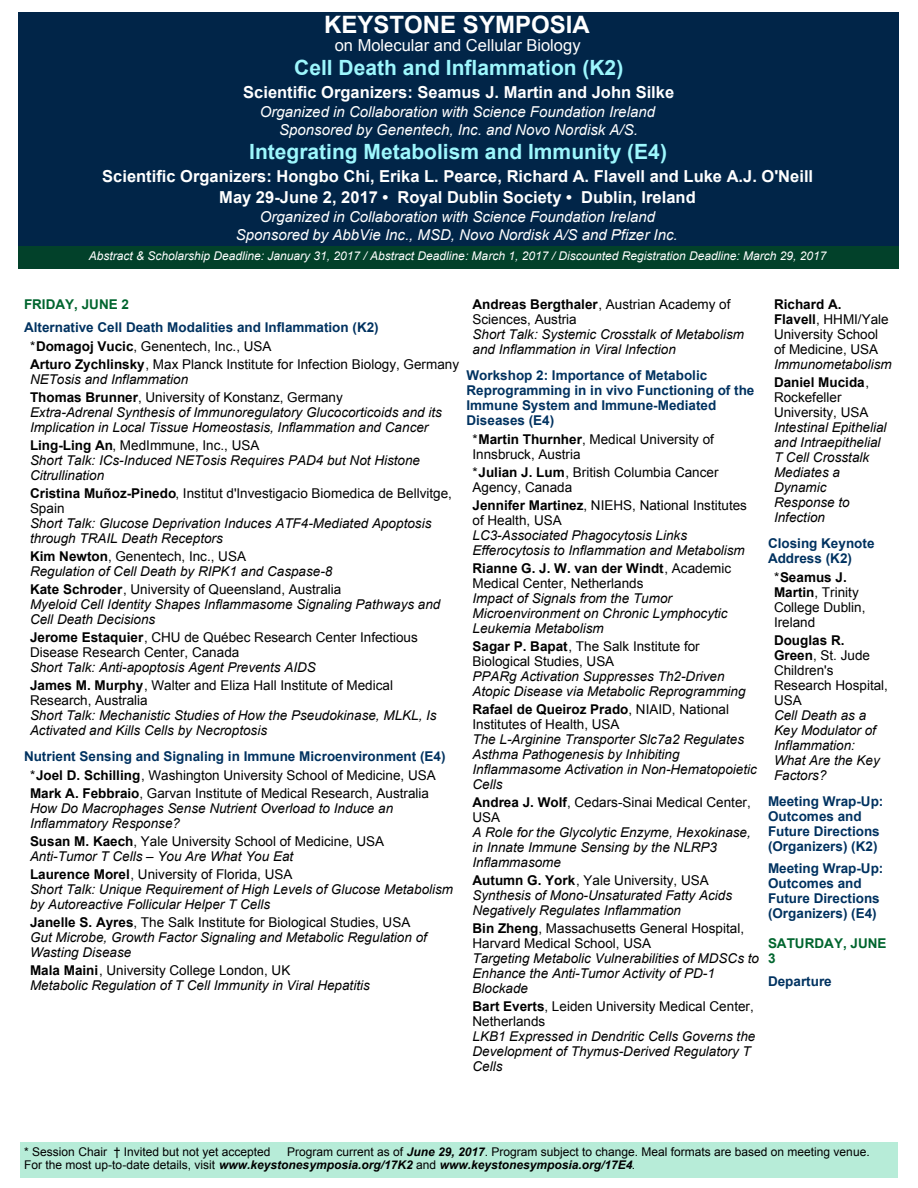
<style>
.page{position:relative;width:918px;height:1188px;background:#fff}
.page>*{position:absolute;margin:0;border:0;box-sizing:border-box;transform-origin:0 0}
.t1{font:700 24px "Arial";color:#fff}
.t2{font:700 21px "Arial";color:#9df7fd}
.t3{font:700 16.5px/21px "Arial";color:#fff;text-align:center}
.t4{font:16.5px "Arial";color:#fff}
.t5{font:italic 15px/18px "Arial";color:#fff;text-align:center}
.t6{font:italic 13.5px/15px "Arial";color:#000}
.t7{font:13.5px/15px "Arial";color:#000}
.t8{font:700 13.5px/15px "Arial";color:#003260}
.t9{font:700 13.5px/15px "Arial";color:#00652e}
.t10{font:12px/13.5px "Arial";color:#000}
.t11{font:italic 12px "Arial";color:#fff}
.s1{font-weight:700}
.s2{font-weight:700;font-style:normal}
.s3{font-style:normal}
.s4{font-weight:400;color:#000}
.s5{color:#000}
.s6{font-style:italic}
.s7{font-weight:700;font-style:italic}
</style>
<div class="page">
<div style="left:20px;top:1142px;width:877px;height:36px;background:#b7ecd8"></div>
<div style="left:18px;top:12px;width:881px;height:234px;background:#012548"></div>
<div style="left:18px;top:246px;width:881px;height:22px;background:#02412a"></div>
<h1 class="t1" style="left:324px;top:16px;width:267px">KEYSTONE SYMPOSIA</h1>
<p class="t4" style="left:335px;top:39px;width:247px">on Molecular and Cellular Biology</p>
<h2 class="t2" style="left:294px;top:60px;width:331px">Cell Death and Inflammation (K2)</h2>
<p class="t3" style="left:243px;top:83px;width:432px">Scientific Organizers: Seamus J. Martin and John Silke</p>
<p class="t5" style="left:260px;top:104px;width:397px">Organized in Collaboration with Science Foundation Ireland<br>Sponsored by Genentech, Inc. and Novo Nordisk A/S.</p>
<h2 class="t2" style="left:249px;top:144px;width:419px">Integrating Metabolism and Immunity (E4)</h2>
<p class="t3" style="left:102px;top:167px;width:712px">Scientific Organizers: Hongbo Chi, Erika L. Pearce, Richard A. Flavell and Luke A.J. O'Neill<br>May 29-June 2, 2017 • Royal Dublin Society • Dublin, Ireland</p>
<p class="t5" style="left:236px;top:209px;width:443px">Organized in Collaboration with Science Foundation Ireland<br>Sponsored by AbbVie Inc., MSD, Novo Nordisk A/S and Pfizer Inc.</p>
<p class="t11" style="left:89px;top:251px;width:739px">Abstract &amp; Scholarship Deadline: January 31, 2017 / Abstract Deadline: March 1, 2017 / Discounted Registration Deadline: March 29, 2017</p>
<p class="t7" style="left:472px;top:298px;width:260px"><span class="s1">Andreas Bergthaler</span>, Austrian Academy of<br>Sciences, Austria</p>
<p class="t6" style="left:472px;top:328px;width:273px">Short Talk: Systemic Crosstalk of Metabolism and Inflammation in Viral Infection</p>
<p class="t8" style="left:466px;top:369px;width:289px">Workshop 2: Importance of Metabolic<br>Reprogramming in in vivo Functioning of the<br>Immune System and Immune-Mediated<br>Diseases (E4)</p>
<p class="t7" style="left:472px;top:433px;width:243px">*<span class="s1">Martin Thurnher</span>, Medical University of<br>Innsbruck, Austria</p>
<p class="t7" style="left:472px;top:466px;width:248px">*<span class="s1">Julian J. Lum</span>, British Columbia Cancer<br>Agency, Canada</p>
<p class="t7" style="left:472px;top:499px;width:276px"><span class="s1">Jennifer Martinez</span>, NIEHS, National Institutes of Health, USA</p>
<p class="t6" style="left:472px;top:529px;width:274px">LC3-Associated Phagocytosis Links<br>Efferocytosis to Inflammation and Metabolism</p>
<p class="t7" style="left:472px;top:562px;width:260px"><span class="s1">Rianne G. J. W. van der Windt</span>, Academic<br>Medical Center, Netherlands</p>
<p class="t6" style="left:472px;top:592px;width:257px">Impact of Signals from the Tumor<br>Microenvironment on Chronic Lymphocytic<br>Leukemia Metabolism</p>
<p class="t7" style="left:472px;top:640px;width:229px"><span class="s1">Sagar P. Bapat</span>, The Salk Institute for<br>Biological Studies, USA</p>
<p class="t6" style="left:472px;top:670px;width:275px">PPARg Activation Suppresses Th2-Driven<br>Atopic Disease via Metabolic Reprogramming</p>
<p class="t7" style="left:472px;top:703px;width:258px"><span class="s1">Rafael de Queiroz Prado</span>, NIAID, National<br>Institutes of Health, USA</p>
<p class="t6" style="left:472px;top:733px;width:286px">The L-Arginine Transporter Slc7a2 Regulates Asthma Pathogenesis by Inhibiting Inflammasome Activation in Non-Hematopoietic Cells</p>
<p class="t7" style="left:472px;top:796px;width:280px"><span class="s1">Andrea J. Wolf</span>, Cedars-Sinai Medical Center,<br>USA</p>
<p class="t6" style="left:472px;top:826px;width:280px">A Role for the Glycolytic Enzyme, Hexokinase, in Innate Immune Sensing by the NLRP3<br>Inflammasome</p>
<p class="t6" style="left:472px;top:874px;width:261px"><span class="s2">Autumn G. York</span><span class="s3">, Yale University, USA<br></span>Synthesis of Mono-Unsaturated Fatty Acids<br>Negatively Regulates Inflammation</p>
<p class="t7" style="left:472px;top:922px;width:273px"><span class="s1">Bin Zheng</span>, Massachusetts General Hospital,<br>Harvard Medical School, USA</p>
<p class="t6" style="left:472px;top:952px;width:288px">Targeting Metabolic Vulnerabilities of MDSCs to<br>Enhance the Anti-Tumor Activity of PD-1<br>Blockade</p>
<p class="t7" style="left:472px;top:1000px;width:283px"><span class="s1">Bart Everts</span>, Leiden University Medical Center,<br>Netherlands</p>
<p class="t6" style="left:472px;top:1030px;width:284px">LKB1 Expressed in Dendritic Cells Governs the<br>Development of Thymus-Derived Regulatory T<br>Cells</p>
<p class="t9" style="left:24px;top:298px;width:107px">FRIDAY, JUNE 2</p>
<p class="t8" style="left:30px;top:318px;width:350px;line-height:19.5px;text-indent:-6px">Alternative Cell Death Modalities and Inflammation (K2) <span class="s4">*</span><span class="s5">Domagoj Vucic</span><span class="s4">, Genentech, Inc., USA</span></p>
<p class="t7" style="left:30px;top:358px;width:431px"><span class="s1">Arturo Zychlinsky</span>, Max Planck Institute for Infection Biology, Germany<br><span class="s6">NETosis and Inflammation</span></p>
<p class="t6" style="left:30px;top:391px;width:413px"><span class="s2">Thomas Brunner</span><span class="s3">, University of Konstanz, Germany<br></span>Extra-Adrenal Synthesis of Immunoregulatory Glucocorticoids and its<br>Implication in Local Tissue Homeostasis, Inflammation and Cancer</p>
<p class="t6" style="left:30px;top:439px;width:392px"><span class="s2">Ling-Ling An</span><span class="s3">, MedImmune, Inc., USA<br></span>Short Talk: ICs-Induced NETosis Requires PAD4 but Not Histone<br>Citrullination</p>
<p class="t7" style="left:30px;top:487px;width:423px"><span class="s1">Cristina Muñoz-Pinedo</span>, Institut d'Investigacio Biomedica de Bellvitge,<br>Spain</p>
<p class="t6" style="left:30px;top:517px;width:403px">Short Talk: Glucose Deprivation Induces ATF4-Mediated Apoptosis through TRAIL Death Receptors</p>
<p class="t6" style="left:30px;top:550px;width:304px"><span class="s2">Kim Newton</span><span class="s3">, Genentech, Inc., USA<br></span>Regulation of Cell Death by RIPK1 and Caspase-8</p>
<p class="t6" style="left:30px;top:583px;width:412px"><span class="s2">Kate Schroder</span><span class="s3">, University of Queensland, Australia<br></span>Myeloid Cell Identity Shapes Inflammasome Signaling Pathways and<br>Cell Death Decisions</p>
<p class="t7" style="left:30px;top:631px;width:389px"><span class="s1">Jerome Estaquier</span>, CHU de Québec Research Center Infectious<br>Disease Research Center, Canada</p>
<p class="t6" style="left:30px;top:659px;width:365px;line-height:18px">Short Talk: Anti-apoptosis Agent Prevents AIDS<br><span class="s2">James M. Murphy</span><span class="s3">, Walter and Eliza Hall Institute of Medical</span></p>
<p class="t7" style="left:30px;top:694px;width:119px">Research, Australia</p>
<p class="t6" style="left:30px;top:709px;width:408px">Short Talk: Mechanistic Studies of How the Pseudokinase, MLKL, Is<br>Activated and Kills Cells by Necroptosis</p>
<p class="t8" style="left:24px;top:747px;width:423px;line-height:19.5px;text-align:center">Nutrient Sensing and Signaling in Immune Microenvironment (E4) <span class="s4">*</span><span class="s5">Joel D. Schilling</span><span class="s4">, Washington University School of Medicine, USA</span></p>
<p class="t6" style="left:30px;top:787px;width:401px"><span class="s2">Mark A. Febbraio</span><span class="s3">, Garvan Institute of Medical Research, Australia<br></span>How Do Macrophages Sense Nutrient Overload to Induce an<br>Inflammatory Response?</p>
<p class="t7" style="left:30px;top:835px;width:356px"><span class="s1">Susan M. Kaech</span>, Yale University School of Medicine, USA<br><span class="s6">Anti-Tumor T Cells – You Are What You Eat</span></p>
<p class="t6" style="left:30px;top:868px;width:425px"><span class="s2">Laurence Morel</span><span class="s3">, University of Florida, USA<br></span>Short Talk: Unique Requirement of High Levels of Glucose Metabolism by Autoreactive Follicular Helper T Cells</p>
<p class="t6" style="left:30px;top:916px;width:398px"><span class="s2">Janelle S. Ayres</span><span class="s3">, The Salk Institute for Biological Studies, USA<br></span>Gut Microbe, Growth Factor Signaling and Metabolic Regulation of<br>Wasting Disease</p>
<p class="t6" style="left:30px;top:964px;width:341px"><span class="s2">Mala Maini</span><span class="s3">, University College London, UK<br></span>Metabolic Regulation of T Cell Immunity in Viral Hepatitis</p>
<p class="t7" style="left:774px;top:298px;width:116px"><span class="s1">Richard A.<br>Flavell</span>, HHMI/Yale<br>University School of Medicine, USA</p>
<p class="t6" style="left:774px;top:356px;width:119px;line-height:18px">Immunometabolism<br><span class="s2">Daniel Mucida</span><span class="s3">,</span></p>
<p class="t7" style="left:774px;top:391px;width:96px">Rockefeller<br>University, USA</p>
<p class="t6" style="left:774px;top:421px;width:114px">Intestinal Epithelial and Intraepithelial<br>T Cell Crosstalk<br>Mediates a<br>Dynamic<br>Response to<br>Infection</p>
<p class="t8" style="left:768px;top:537px;width:108px">Closing Keynote<br>Address (K2)</p>
<p class="t7" style="left:774px;top:571px;width:93px">*<span class="s1">Seamus J.<br>Martin</span>, Trinity<br>College Dublin,<br>Ireland</p>
<p class="t7" style="left:774px;top:634px;width:116px"><span class="s1">Douglas R.<br>Green</span>, St. Jude<br>Children's<br>Research Hospital,<br>USA</p>
<p class="t6" style="left:774px;top:709px;width:107px">Cell Death as a<br>Key Modulator of<br>Inflammation:<br>What Are the Key<br>Factors?</p>
<p class="t8" style="left:768px;top:795px;width:117px">Meeting Wrap-Up:<br>Outcomes and<br>Future Directions (Organizers) (K2)</p>
<p class="t8" style="left:768px;top:862px;width:117px">Meeting Wrap-Up:<br>Outcomes and<br>Future Directions (Organizers) (E4)</p>
<p class="t9" style="left:768px;top:937px;width:120px">SATURDAY, JUNE<br>3</p>
<p class="t8" style="left:768px;top:975px;width:65px">Departure</p>
<p class="t10" style="left:24px;top:1146px;width:248px">* Session Chair † Invited but not yet accepted</p>
<p class="t10" style="left:24px;top:1146px;width:847px;text-indent:263px">Program current as of <span class="s7">June 29, 2017</span>. Program subject to change. Meal formats are based on meeting venue.<br>For the most up-to-date details, visit <span class="s7">www.keystonesymposia.org/17K2</span> and <span class="s7">www.keystonesymposia.org/17E4</span>.</p>
</div>
